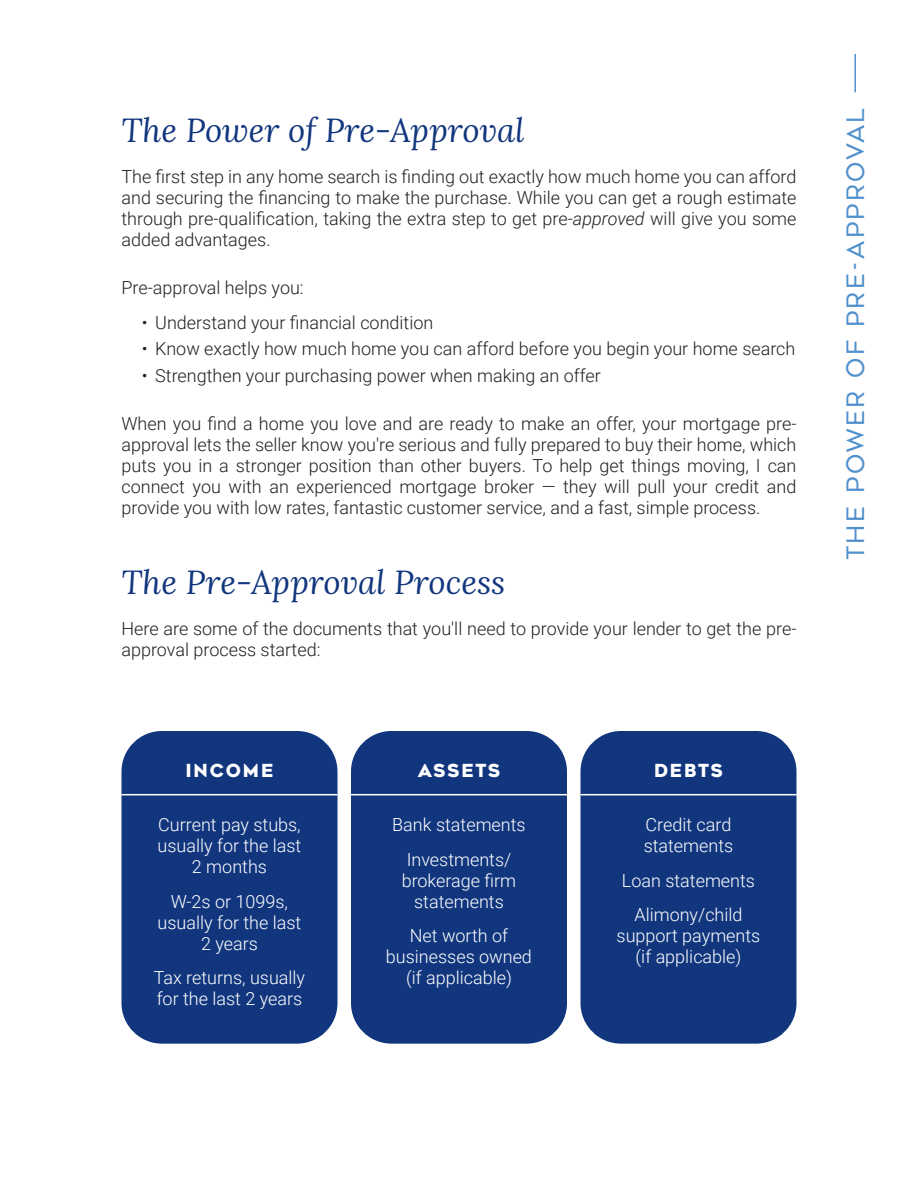
<style>
.page{position:relative;width:918px;height:1188px;background:#fff}
.page>*{position:absolute;margin:0;border:0;box-sizing:border-box;transform-origin:0 0}
.Script_Header{font:italic 33px "Lora";color:#11367e}
.Section_Marker{font:24px "Geometos Neue";letter-spacing:.1em;color:#5090cc}
.Paragraph_Regular{font:300 18px/21px "Roboto";color:#231f20;text-align:justify}
.Bullet_List_1{font:300 18px/21px "Roboto";color:#fff;text-align:center}
.Paragraph_Intro{font:300 18px/21px "Roboto";color:#231f20;text-align:justify}
.Home_Process_Header{font:800 18px "Geometos Neue";letter-spacing:.1em;color:#fff}
.s1{font-style:italic}
</style>
<div class="page">
<hr style="left:854px;top:54px;width:2px;height:38px;background:#5090cc">
<div style="left:122px;top:731px;width:216px;height:313px;background:#11367e;border-radius:40px"></div>
<hr style="left:122px;top:794px;width:216px;height:1px;background:#fff">
<div style="left:580px;top:731px;width:216px;height:313px;background:#11367e;border-radius:40px"></div>
<hr style="left:580px;top:794px;width:216px;height:1px;background:#fff">
<div style="left:351px;top:731px;width:216px;height:313px;background:#11367e;border-radius:40px"></div>
<hr style="left:351px;top:794px;width:216px;height:1px;background:#fff">
<p class="Script_Header" style="left:122px;top:108px;width:405px">The Power of Pre-Approval</p>
<p class="Paragraph_Intro" style="left:122px;top:166px;width:677px">The first step in any home search is finding out exactly how much home you can afford and securing the financing to make the purchase. While you can get a rough estimate through pre-qualification, taking the extra step to get pre-<span class="s1">approved</span> will give you some added advantages.</p>
<p class="Paragraph_Regular" style="left:122px;top:277px;width:184px">Pre-approval helps you:</p>
<p class="Paragraph_Regular" style="left:142px;top:311px;width:293px">• Understand your financial condition</p>
<p class="Paragraph_Regular" style="left:142px;top:338px;width:655px">• Know exactly how much home you can afford before you begin your home search</p>
<p class="Paragraph_Regular" style="left:142px;top:364px;width:461px">• Strengthen your purchasing power when making an offer</p>
<p class="Paragraph_Regular" style="left:122px;top:412px;width:677px">When you find a home you love and are ready to make an offer, your mortgage pre&shy;approval lets the seller know you're serious and fully prepared to buy their home, which puts you in a stronger position than other buyers. To help get things moving, I can connect you with an experienced mortgage broker — they will pull your credit and provide you with low rates, fantastic customer service, and a fast, simple process.</p>
<p class="Script_Header" style="left:122px;top:560px;width:385px">The Pre-Approval Process</p>
<p class="Paragraph_Regular" style="left:122px;top:617px;width:677px">Here are some of the documents that you'll need to provide your lender to get the pre&shy;approval process started:</p>
<p class="Home_Process_Header" style="left:185px;top:759px;width:90px">INCOME</p>
<p class="Bullet_List_1" style="left:158px;top:814px;width:145px">Current pay stubs, usually for the last<br>2 months</p>
<p class="Bullet_List_1" style="left:158px;top:890px;width:145px">W-2s or 1099s, usually for the last<br>2 years</p>
<p class="Bullet_List_1" style="left:154px;top:967px;width:153px;text-align:left">Tax returns, usually for the last 2 years</p>
<p class="Home_Process_Header" style="left:418px;top:759px;width:84px">ASSETS</p>
<p class="Bullet_List_1" style="left:392px;top:814px;width:135px">Bank statements</p>
<p class="Bullet_List_1" style="left:402px;top:848px;width:116px">Investments/ brokerage firm statements</p>
<p class="Bullet_List_1" style="left:386px;top:925px;width:148px">Net worth of businesses owned (if applicable)</p>
<p class="Home_Process_Header" style="left:654px;top:759px;width:70px">DEBTS</p>
<p class="Bullet_List_1" style="left:644px;top:814px;width:91px;text-align:left">Credit card statements</p>
<p class="Bullet_List_1" style="left:622px;top:869px;width:135px">Loan statements</p>
<p class="Bullet_List_1" style="left:617px;top:904px;width:145px">Alimony/child support payments (if applicable)</p>
<p class="Section_Marker" style="left:841px;top:560px;width:454px;rotate:-90deg">The Power of Pre-Approval</p>
</div>
